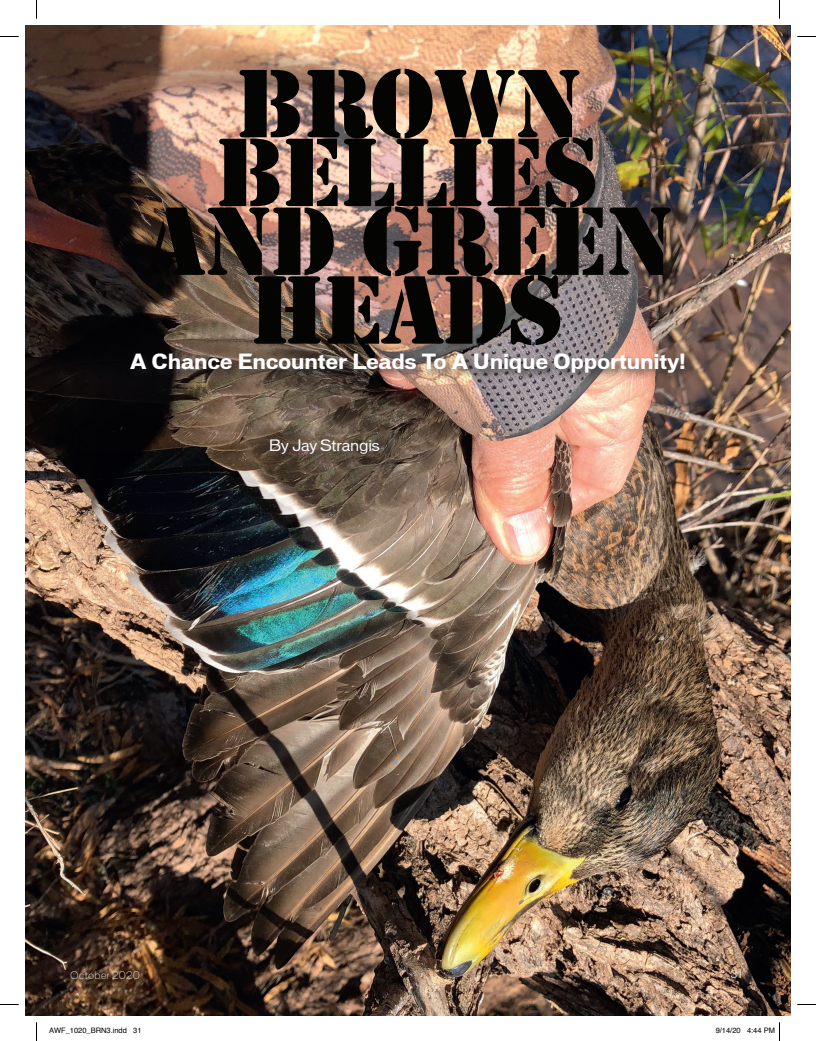
<style>
.page{position:relative;width:816px;height:1041px;background:#fff}
.page>*{position:absolute;margin:0;border:0;box-sizing:border-box;transform-origin:0 0}
.t1{font:90px/68.8px "Stencil Std";letter-spacing:-.015em;color:#040503;text-align:center}
.t2{font:700 20px "Vonnes";letter-spacing:-.015em;color:#fff}
.t3{font:15px "Vonnes";letter-spacing:-.015em;color:#fff}
.t4{font:300 10px "Vonnes";letter-spacing:.025em;color:#e3dbc9}
.t5{font:10px "Vonnes";color:#e3dbc9}
.t6{font:7.5px "Helvetica";color:#000}
.s1{color:#231f20}
</style>
<div class="page">
<img style="left:25px;top:25px;width:765px;height:990px">
<div style="left:128px;top:350px;width:567px;height:33px;background:#231f20;opacity:.75"></div>
<div style="left:272px;top:441px;width:122px;height:28px;background:#231f20;opacity:.75"></div>
<svg style="left:0;top:36px;width:19px;height:1px"></svg>
<svg style="left:797px;top:36px;width:18px;height:1px"></svg>
<svg style="left:0;top:1004px;width:19px;height:1px"></svg>
<svg style="left:797px;top:1004px;width:18px;height:1px"></svg>
<svg style="left:36px;top:0;width:1px;height:19px"></svg>
<svg style="left:36px;top:1022px;width:1px;height:18px"></svg>
<svg style="left:779px;top:0;width:1px;height:19px"></svg>
<svg style="left:779px;top:1022px;width:1px;height:18px"></svg>
<h1 class="t1" style="left:143px;top:70px;width:532px">BROWN<br>BELLIES<br>AND GREEN<br>HEADS</h1>
<p class="t2" style="left:130px;top:350px;width:557px">A Chance Encounter Leads To A Unique Opportunity!</p>
<p class="t3" style="left:269px;top:437px;width:112px">By Jay Strangis</p>
<p class="t4" style="left:70px;top:969px;width:71px">October 2020</p>
<p class="t5" style="left:730px;top:968px;width:17px">31<span class="s1">31</span></p>
<p class="t6" style="left:49px;top:1025px;width:94px">AWF_1020_BRN3.indd 31</p>
<p class="t6" style="left:715px;top:1025px;width:61px">9/14/20 4:44 PM</p>
</div>
